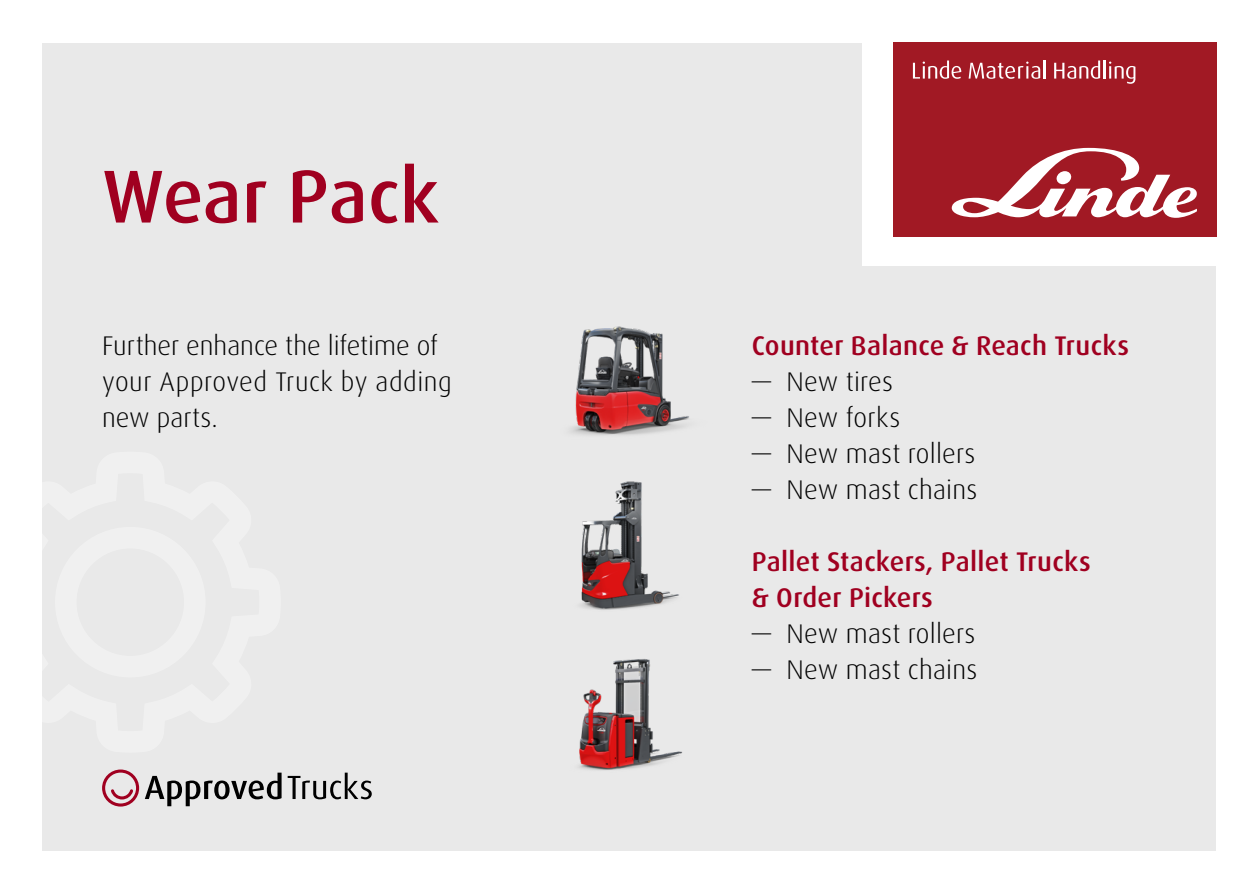
<style>
.page{position:relative;width:1259px;height:893px;background:#fff}
.page>*{position:absolute;margin:0;border:0;box-sizing:border-box;transform-origin:0 0}
.t1{font:500 75px "Dax Pro";color:#a00020}
.t2{font:300 27px/36px "Dax Pro";letter-spacing:.005em;color:#000}
.t3{font:500 27px/36px "Dax Pro";letter-spacing:.01em;color:#a00020}
</style>
<div class="page">
<div style="left:43px;top:43px;width:1173px;height:807px;background:#e9e9e9"></div>
<svg style="left:102px;top:769px;width:37px;height:38px"></svg>
<svg style="left:145px;top:773px;width:136px;height:33px"></svg>
<svg style="left:288px;top:773px;width:84px;height:26px"></svg>
<img style="left:580px;top:481px;width:99px;height:129px">
<img style="left:579px;top:659px;width:104px;height:111px">
<img style="left:570px;top:326px;width:119px;height:109px">
<div style="left:862px;top:3px;width:393px;height:263px;background:#fff"></div>
<div style="left:892px;top:43px;width:324px;height:194px;background:#a11924"></div>
<svg style="left:951px;top:148px;width:246px;height:70px"></svg>
<svg style="left:913px;top:61px;width:48px;height:18px"></svg>
<svg style="left:968px;top:61px;width:77px;height:18px"></svg>
<svg style="left:1054px;top:61px;width:81px;height:23px"></svg>
<h1 class="t1" style="left:102px;top:148px;width:338px">Wear Pack</h1>
<p class="t2" style="left:102px;top:328px;width:351px">Further enhance the lifetime of your Approved Truck by adding new parts.</p>
<p class="t3" style="left:752px;top:328px;width:379px">Counter Balance &amp; Reach Trucks</p>
<p class="t2" style="left:752px;top:364px;width:143px">— New tires</p>
<p class="t2" style="left:752px;top:400px;width:150px">— New forks</p>
<p class="t2" style="left:752px;top:436px;width:225px">— New mast rollers</p>
<p class="t2" style="left:752px;top:472px;width:227px">— New mast chains</p>
<p class="t3" style="left:752px;top:544px;width:340px">Pallet Stackers, Pallet Trucks &amp; Order Pickers</p>
<p class="t2" style="left:752px;top:616px;width:225px">— New mast rollers</p>
<p class="t2" style="left:752px;top:652px;width:227px">— New mast chains</p>
</div>
